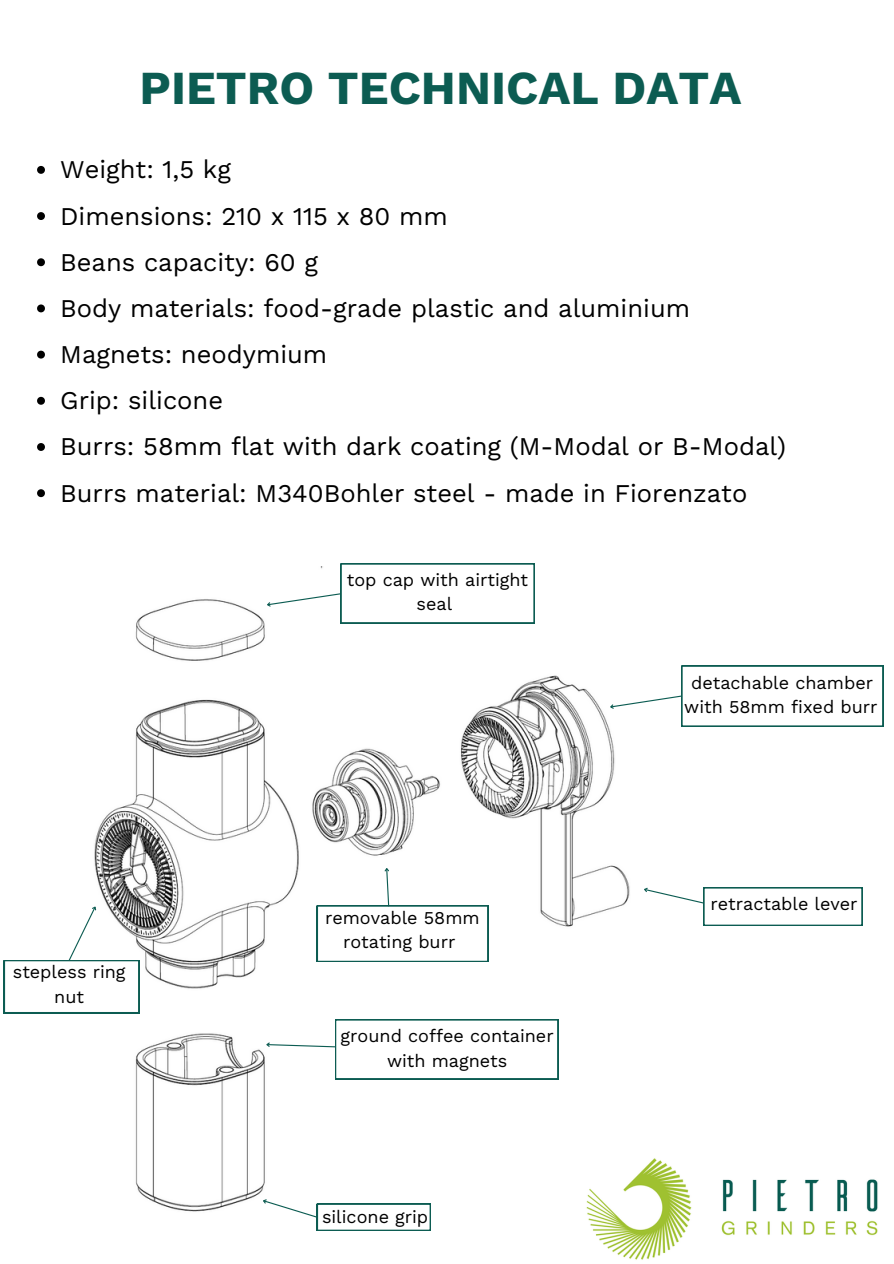
<style>
.page{position:relative;width:894px;height:1264px;background:#fff}
.page>*{position:absolute;margin:0;border:0;box-sizing:border-box;transform-origin:0 0}
.t1{font:700 47.25px "Work Sans";color:#0c5c52}
.t2{font:25.5px/46.2px "Work Sans";color:#000}
.t3{font:18px/24.8px "Work Sans";color:#000;text-align:center}
</style>
<div class="page">
<img style="left:58px;top:566px;width:572px;height:665px">
<img style="left:580px;top:1153px;width:298px;height:107px">
<svg style="left:265px;top:563px;width:269px;height:60px"></svg>
<svg style="left:37px;top:166px;width:8px;height:8px"></svg>
<svg style="left:37px;top:212px;width:8px;height:8px"></svg>
<svg style="left:37px;top:258px;width:8px;height:8px"></svg>
<svg style="left:37px;top:304px;width:8px;height:8px"></svg>
<svg style="left:37px;top:351px;width:8px;height:7px"></svg>
<svg style="left:37px;top:397px;width:8px;height:8px"></svg>
<svg style="left:37px;top:443px;width:8px;height:8px"></svg>
<svg style="left:37px;top:489px;width:8px;height:8px"></svg>
<svg style="left:608px;top:665px;width:274px;height:61px"></svg>
<svg style="left:644px;top:887px;width:218px;height:38px"></svg>
<svg style="left:317px;top:866px;width:171px;height:95px"></svg>
<svg style="left:4px;top:904px;width:135px;height:109px"></svg>
<svg style="left:265px;top:1019px;width:293px;height:60px"></svg>
<svg style="left:261px;top:1197px;width:169px;height:33px"></svg>
<h1 class="t1" style="left:139px;top:60px;width:603px">PIETRO TECHNICAL DATA</h1>
<p class="t2" style="left:60px;top:146px;width:727px">Weight: 1,5 kg<br>Dimensions: 210 x 115 x 80 mm<br>Beans capacity: 60 g<br>Body materials: food-grade plastic and aluminium<br>Magnets: neodymium<br>Grip: silicone<br>Burrs: 58mm flat with dark coating (M-Modal or B-Modal)<br>Burrs material: M340Bohler steel - made in Fiorenzato</p>
<p class="t3" style="left:13px;top:959px;width:114px">stepless ring nut</p>
<p class="t3" style="left:347px;top:567px;width:183px">top cap with airtight seal</p>
<p class="t3" style="left:325px;top:904px;width:156px">removable 58mm rotating burr</p>
<p class="t3" style="left:340px;top:1023px;width:214px">ground coffee container with magnets</p>
<p class="t3" style="left:322px;top:1204px;width:108px">silicone grip</p>
<p class="t3" style="left:684px;top:670px;width:195px">detachable chamber with 58mm fixed burr</p>
<p class="t3" style="left:710px;top:891px;width:149px">retractable lever</p>
</div>
